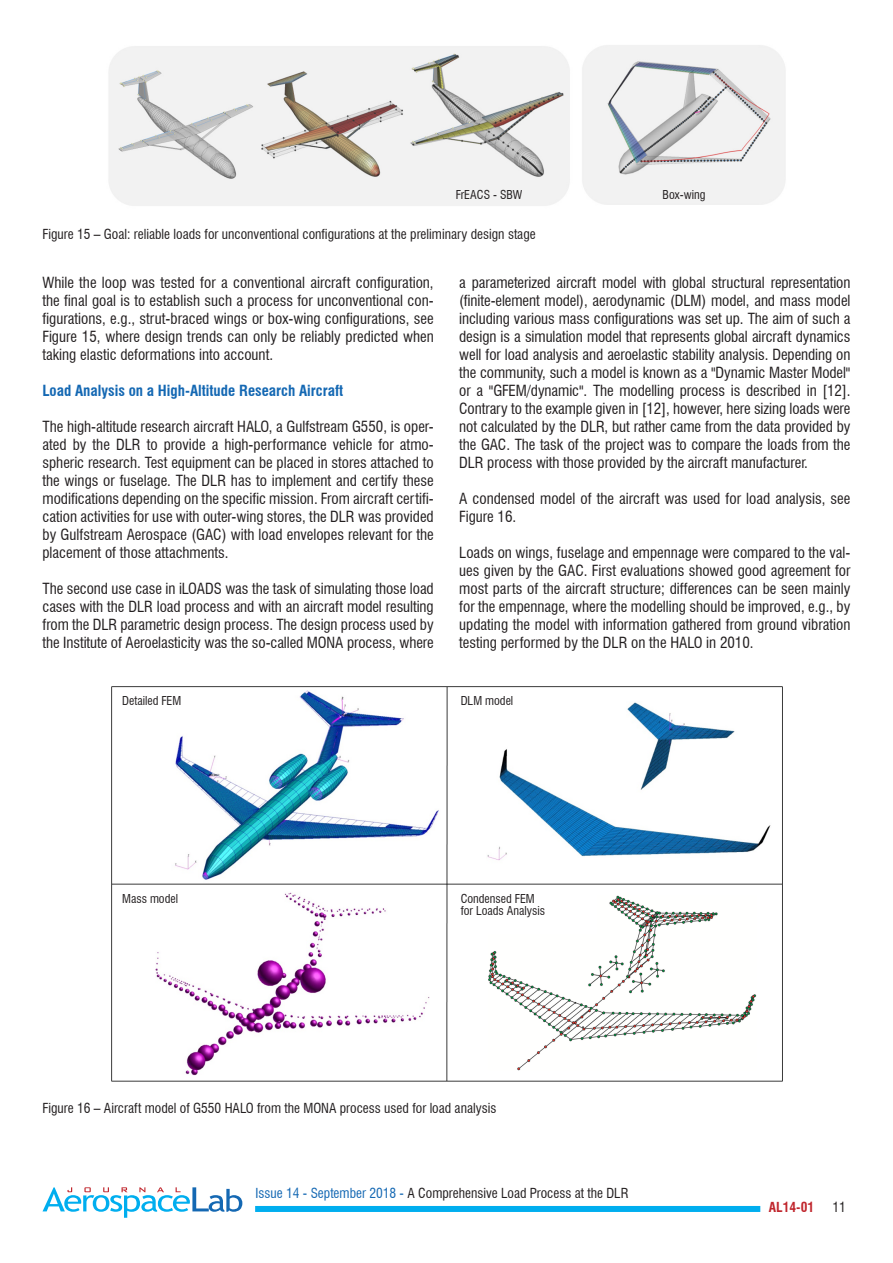
<style>
.page{position:relative;width:893px;height:1263px;background:#fff}
.page>*{position:absolute;margin:0;border:0;box-sizing:border-box;transform-origin:0 0}
.t1{font:condensed 15px/18px "Swiss 721 BT";color:#231f20;text-align:justify}
.t2{font:700 condensed 15px "Swiss 721 BT";color:#1468b3}
.t3{font:condensed 13.5px "Swiss 721 BT";color:#231f20}
.t4{font:700 condensed 13.5px "Swiss 721 BT";color:#c0262d}
.t5{font:condensed 12px/12px "Swiss 721 BT";color:#231f20}
.s1{color:#1468b3}
</style>
<div class="page">
<div style="left:255px;top:1206px;width:505px;height:6px;background:#00aeef"></div>
<svg style="left:43px;top:1187px;width:199px;height:31px"></svg>
<img style="left:109px;top:45px;width:677px;height:161px">
<img style="left:111px;top:686px;width:672px;height:396px">
<p class="t5" style="left:456px;top:189px;width:68px">FrEACS - SBW</p>
<p class="t5" style="left:663px;top:189px;width:44px">Box-wing</p>
<p class="t3" style="left:43px;top:226px;width:495px">Figure 15 – Goal: reliable loads for unconventional configurations at the preliminary design stage</p>
<p class="t1" style="left:43px;top:274px;width:393px">While the loop was tested for a conventional aircraft configuration, the final goal is to establish such a process for unconventional con&shy;figurations, e.g., strut-braced wings or box-wing configurations, see Figure 15, where design trends can only be reliably predicted when taking elastic deformations into account.</p>
<p class="t2" style="left:43px;top:382px;width:302px">Load Analysis on a High-Altitude Research Aircraft</p>
<p class="t1" style="left:43px;top:418px;width:393px">The high-altitude research aircraft HALO, a Gulfstream G550, is oper&shy;ated by the DLR to provide a high-performance vehicle for atmo&shy;spheric research. Test equipment can be placed in stores attached to the wings or fuselage. The DLR has to implement and certify these modifications depending on the specific mission. From aircraft certifi&shy;cation activities for use with outer-wing stores, the DLR was provided by Gulfstream Aerospace (GAC) with load envelopes relevant for the placement of those attachments.</p>
<p class="t1" style="left:43px;top:580px;width:393px">The second use case in iLOADS was the task of simulating those load cases with the DLR load process and with an aircraft model resulting from the DLR parametric design process. The design process used by the Institute of Aeroelasticity was the so-called MONA process, where</p>
<p class="t5" style="left:122px;top:694px;width:61px">Detailed FEM</p>
<p class="t1" style="left:459px;top:274px;width:393px">a parameterized aircraft model with global structural representation (finite-element model), aerodynamic (DLM) model, and mass model including various mass configurations was set up. The aim of such a design is a simulation model that represents global aircraft dynamics well for load analysis and aeroelastic stability analysis. Depending on the community, such a model is known as a "Dynamic Master Model" or a "GFEM/dynamic". The modelling process is described in [12].<br>Contrary to the example given in [12], however, here sizing loads were not calculated by the DLR, but rather came from the data provided by the GAC. The task of the project was to compare the loads from the DLR process with those provided by the aircraft manufacturer.</p>
<p class="t1" style="left:459px;top:490px;width:393px">A condensed model of the aircraft was used for load analysis, see<br>Figure 16.</p>
<p class="t1" style="left:459px;top:544px;width:393px">Loads on wings, fuselage and empennage were compared to the val&shy;ues given by the GAC. First evaluations showed good agreement for most parts of the aircraft structure; differences can be seen mainly for the empennage, where the modelling should be improved, e.g., by updating the model with information gathered from ground vibration testing performed by the DLR on the HALO in 2010.</p>
<p class="t5" style="left:461px;top:694px;width:54px">DLM model</p>
<p class="t5" style="left:122px;top:893px;width:57px">Mass model</p>
<p class="t5" style="left:461px;top:893px;width:86px">Condensed FEM for Loads Analysis</p>
<p class="t3" style="left:43px;top:1100px;width:455px">Figure 16 – Aircraft model of G550 HALO from the MONA process used for load analysis</p>
<p class="t3" style="left:255px;top:1184px;width:375px"><span class="s1">Issue 14 - September 2018 -</span> A Comprehensive Load Process at the DLR</p>
<p class="t4" style="left:769px;top:1199px;width:47px">AL14-01</p>
<p class="t3" style="left:832px;top:1199px;width:15px">11</p>
</div>
